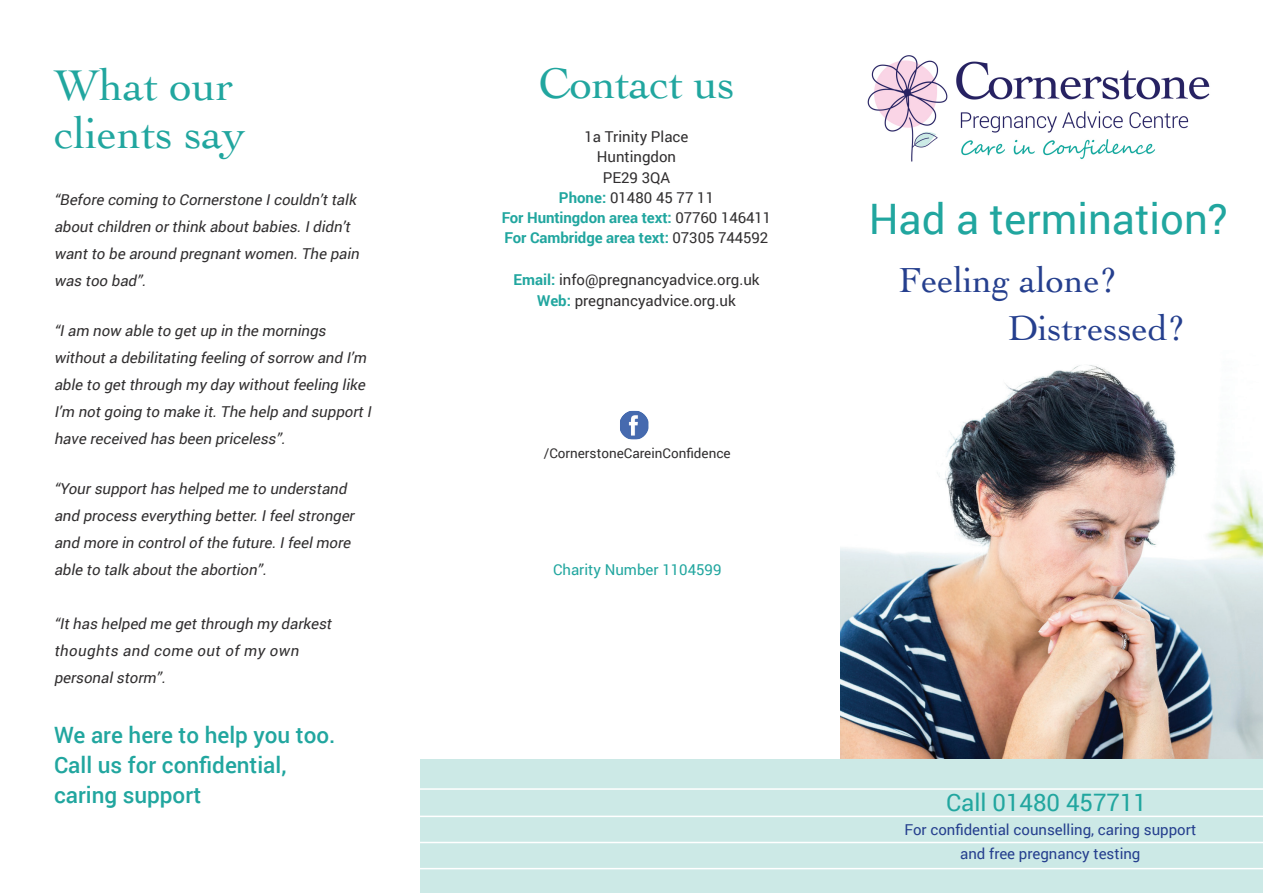
<style>
.page{position:relative;width:1263px;height:893px;background:#fff}
.page>*{position:absolute;margin:0;border:0;box-sizing:border-box;transform-origin:0 0}
.t1{font:45px "Cochin";color:#21a69f}
.t2{font:42px "Roboto";color:#21a69f}
.t3{font:36.45px "Cochin";color:#253f8e}
.t4{font:24px "Roboto";color:#21a69f}
.t5{font:500 22.5px/30px "Roboto";color:#21a69f}
.t6{font:italic 15px/27px "Roboto";color:#312f30}
.t7{font:15px "Roboto";color:#312f30}
.t8{font:700 15px "Roboto";letter-spacing:-.005em;color:#21a69f}
.t9{font:15px/24px "Roboto";color:#253f8e;text-align:center}
.t10{font:15px "Roboto";color:#21a69f}
.t11{font:13.5px "Roboto";color:#312f30}
.s1{font-weight:700;color:#21a69f}
.s2{font-weight:400;color:#312f30}
</style>
<div class="page">
<img style="left:841px;top:365px;width:422px;height:395px">
<div style="left:420px;top:760px;width:843px;height:133px;background:#cce9e6"></div>
<hr style="left:411px;top:788px;width:852px;height:2px;background:#fff">
<hr style="left:411px;top:816px;width:852px;height:1px;background:#fff">
<hr style="left:411px;top:842px;width:852px;height:1px;background:#fff">
<hr style="left:411px;top:868px;width:852px;height:1px;background:#fff">
<img style="left:867px;top:55px;width:343px;height:107px">
<img style="left:620px;top:411px;width:28px;height:28px">
<p class="t1" style="left:54px;top:55px;width:181px">What our</p>
<p class="t1" style="left:54px;top:103px;width:193px">clients say</p>
<p class="t6" style="left:54px;top:185px;width:310px">“Before coming to Cornerstone Icouldn’ttalk aboutchildren orthink aboutbabies.Ididn’t wantto be around pregnantwomen.The pain was too bad”.</p>
<p class="t6" style="left:54px;top:316px;width:322px">“Iam now able to getup in the mornings withouta debilitating feeling ofsorrow and I’m able to getthrough my day withoutfeeling like I’m notgoing to make it.The help and supportI have received has been priceless”.</p>
<p class="t6" style="left:54px;top:475px;width:305px">“Yoursupporthas helped me to understand and process everything better.Ifeelstronger and more in controlofthe future.Ifeelmore able to talk aboutthe abortion”.</p>
<p class="t6" style="left:54px;top:610px;width:282px">“Ithas helped me getthrough my darkest thoughts and come out of my own</p>
<p class="t6" style="left:54px;top:664px;width:116px">personalstorm”.</p>
<p class="t5" style="left:54px;top:719px;width:283px">We are here to help you too.<br>Call us for confidential, caring support</p>
<p class="t1" style="left:538px;top:53px;width:198px">Contact us</p>
<p class="t7" style="left:584px;top:126px;width:105px">1a Trinity Place</p>
<p class="t7" style="left:597px;top:146px;width:81px">Huntingdon</p>
<p class="t7" style="left:603px;top:167px;width:69px">PE29 3QA</p>
<p class="t7" style="left:559px;top:187px;width:157px"><span class="s1">Phone:</span> 01480 45 77 11</p>
<p class="t8" style="left:502px;top:207px;width:271px">For Huntingdon area text: <span class="s2">07760 146411</span></p>
<p class="t8" style="left:505px;top:227px;width:265px">For Cambridge area text: <span class="s2">07305 744592</span></p>
<p class="t7" style="left:513px;top:269px;width:248px"><span class="s1">Email:</span> info@pregnancyadvice.org.uk</p>
<p class="t7" style="left:537px;top:290px;width:200px"><span class="s1">Web:</span> pregnancyadvice.org.uk</p>
<p class="t11" style="left:544px;top:443px;width:188px">/CornerstoneCareinConfidence</p>
<p class="t10" style="left:553px;top:559px;width:170px">Charity Number 1104599</p>
<p class="t2" style="left:869px;top:190px;width:361px">Had a termination?</p>
<p class="t3" style="left:898px;top:255px;width:221px">Feeling alone?</p>
<p class="t3" style="left:1008px;top:303px;width:180px">Distressed?</p>
<p class="t4" style="left:946px;top:786px;width:203px">Call 01480 457711</p>
<p class="t9" style="left:904px;top:817px;width:293px">For confidential counselling, caring support and free pregnancy testing</p>
</div>
